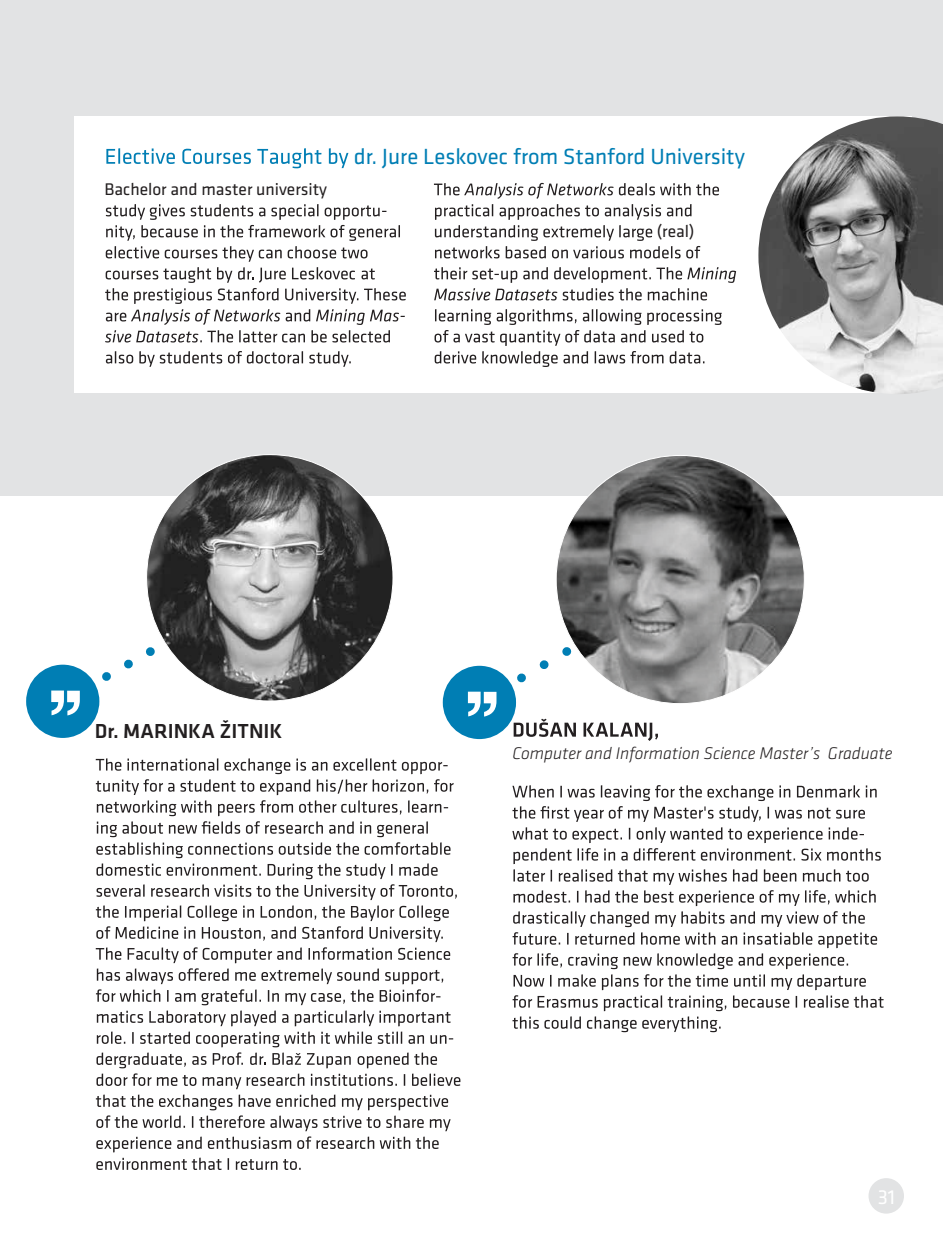
<style>
.page{position:relative;width:943px;height:1241px;background:#fff}
.page>*{position:absolute;margin:0;border:0;box-sizing:border-box;transform-origin:0 0}
.t1{font:22.75px "Klavika";color:#007eb4}
.t2{font:500 21px "Klavika";color:#231f20}
.t3{font:21px "Klavika";color:#fff}
.t4{font:italic 300 17.5px "Klavika";color:#231f20}
.t5{font:17.5px "Klavika";color:#231f20}
</style>
<div class="page">
<div style="left:868px;top:1177px;width:36px;height:36px;background:#e2e3e4;border-radius:50%"></div>
<div style="left:0;top:0;width:943px;height:496px;background:#e2e3e4"></div>
<div style="left:74px;top:117px;width:837px;height:276px;background:#fff"></div>
<svg style="left:106px;top:351px;width:245px;height:16px"></svg>
<svg style="left:434px;top:183px;width:285px;height:75px"></svg>
<svg style="left:434px;top:267px;width:302px;height:33px"></svg>
<svg style="left:434px;top:309px;width:287px;height:58px"></svg>
<img style="left:758px;top:116px;width:185px;height:278px">
<svg style="left:96px;top:758px;width:361px;height:141px"></svg>
<svg style="left:96px;top:905px;width:353px;height:36px"></svg>
<svg style="left:96px;top:1094px;width:354px;height:36px"></svg>
<svg style="left:96px;top:1136px;width:342px;height:33px"></svg>
<svg style="left:512px;top:785px;width:364px;height:36px"></svg>
<svg style="left:512px;top:827px;width:368px;height:57px"></svg>
<svg style="left:512px;top:890px;width:371px;height:142px"></svg>
<svg style="left:26px;top:649px;width:121px;height:88px"></svg>
<svg style="left:147px;top:455px;width:246px;height:246px"></svg>
<svg style="left:557px;top:455px;width:247px;height:247px"></svg>
<svg style="left:443px;top:594px;width:215px;height:146px"></svg>
<svg style="left:106px;top:148px;width:69px;height:16px"></svg>
<svg style="left:182px;top:149px;width:69px;height:15px"></svg>
<svg style="left:257px;top:148px;width:64px;height:20px"></svg>
<svg style="left:329px;top:148px;width:19px;height:20px"></svg>
<svg style="left:105px;top:204px;width:301px;height:138px"></svg>
<svg style="left:96px;top:947px;width:364px;height:141px"></svg>
<p class="t5" style="left:105px;top:180px;width:224px">Bachelor and master university</p>
<h1 class="t1" style="left:354px;top:144px;width:392px">dr. Jure Leskovec from Stanford University</h1>
<p class="t5" style="left:657px;top:222px;width:39px">(real)</p>
<p class="t2" style="left:95px;top:719px;width:189px">Dr. MARINKA ŽITNIK</p>
<p class="t4" style="left:512px;top:743px;width:381px">Computer and Information Science Master’s Graduate</p>
<p class="t3" style="left:877px;top:1185px;width:19px">31</p>
</div>
